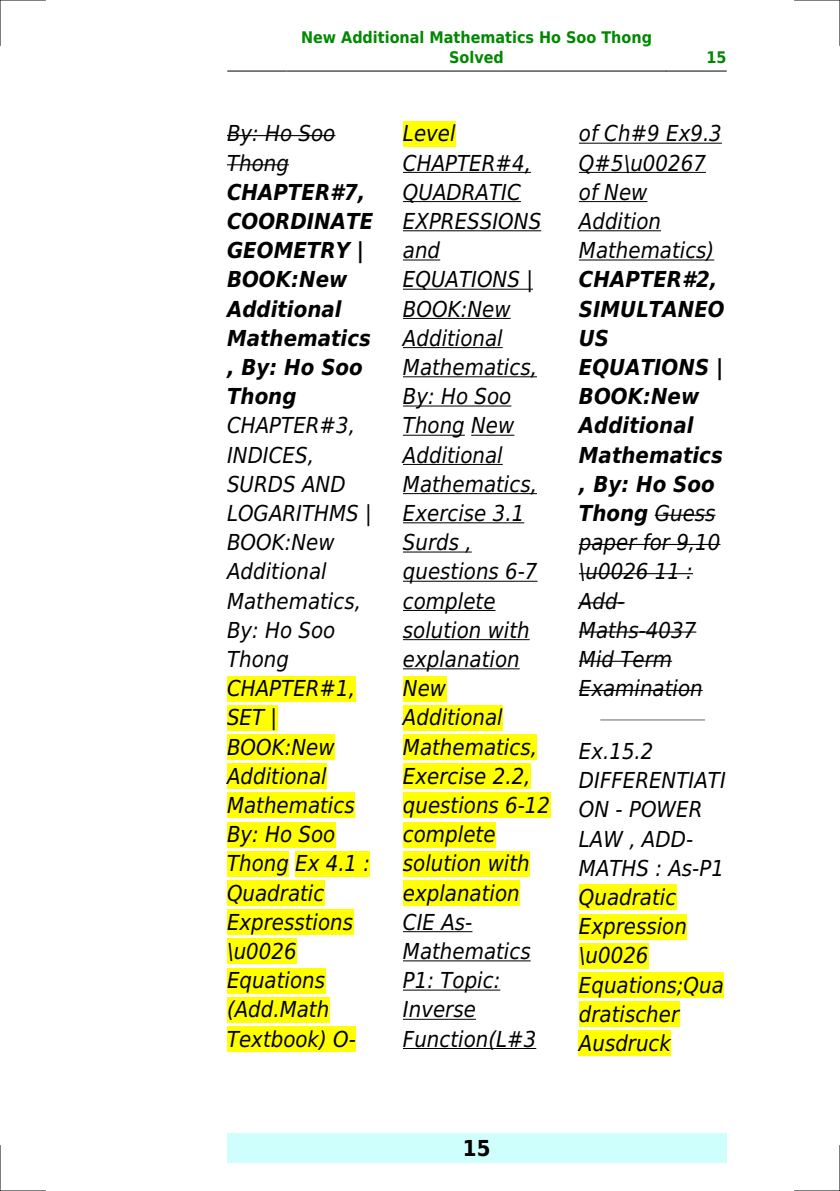
<style>
.page{position:relative;width:840px;height:1191px;background:#fff}
.page>*{position:absolute;margin:0;border:0;box-sizing:border-box;transform-origin:0 0}
.t1{font:italic 22px/29.2px "DejaVu Sans Condensed";color:#000}
.t2{font:italic 700 22px/29.2px "DejaVu Sans Condensed";color:#000}
.t3{font:700 22px "DejaVu Sans Condensed";color:#000}
.t4{font:700 16px/19.2px "DejaVu Sans Condensed";color:#080;text-align:center}
.s1{font-weight:400}
</style>
<div class="page">
<hr style="left:227px;top:71px;width:59px;height:1px;background:#000">
<hr style="left:287px;top:71px;width:378px;height:1px;background:#000">
<hr style="left:666px;top:71px;width:59px;height:1px;background:#000">
<div style="left:227px;top:1133px;width:499px;height:29px;background:#cffffc"></div>
<hr style="left:227px;top:135px;width:108px;height:1px;background:#000">
<hr style="left:227px;top:164px;width:62px;height:1px;background:#000">
<div style="left:227px;top:676px;width:128px;height:25px;background:#ff0"></div>
<div style="left:227px;top:705px;width:50px;height:25px;background:#ff0"></div>
<div style="left:227px;top:734px;width:107px;height:26px;background:#ff0"></div>
<div style="left:227px;top:763px;width:99px;height:26px;background:#ff0"></div>
<div style="left:227px;top:792px;width:127px;height:26px;background:#ff0"></div>
<div style="left:227px;top:821px;width:108px;height:26px;background:#ff0"></div>
<div style="left:227px;top:851px;width:62px;height:25px;background:#ff0"></div>
<div style="left:295px;top:851px;width:75px;height:25px;background:#ff0"></div>
<div style="left:227px;top:880px;width:97px;height:25px;background:#ff0"></div>
<div style="left:227px;top:909px;width:126px;height:26px;background:#ff0"></div>
<div style="left:227px;top:938px;width:69px;height:26px;background:#ff0"></div>
<div style="left:227px;top:967px;width:98px;height:26px;background:#ff0"></div>
<div style="left:227px;top:997px;width:102px;height:25px;background:#ff0"></div>
<div style="left:227px;top:1026px;width:128px;height:25px;background:#ff0"></div>
<div style="left:403px;top:121px;width:52px;height:25px;background:#ff0"></div>
<hr style="left:403px;top:172px;width:127px;height:1px;background:#000">
<hr style="left:403px;top:201px;width:117px;height:1px;background:#000">
<hr style="left:403px;top:230px;width:138px;height:1px;background:#000">
<hr style="left:403px;top:259px;width:37px;height:1px;background:#000">
<hr style="left:403px;top:289px;width:129px;height:1px;background:#000">
<hr style="left:403px;top:318px;width:107px;height:1px;background:#000">
<hr style="left:403px;top:347px;width:99px;height:1px;background:#000">
<hr style="left:403px;top:376px;width:133px;height:1px;background:#000">
<hr style="left:403px;top:405px;width:108px;height:1px;background:#000">
<hr style="left:403px;top:435px;width:61px;height:1px;background:#000">
<hr style="left:471px;top:435px;width:43px;height:1px;background:#000">
<hr style="left:403px;top:464px;width:99px;height:1px;background:#000">
<hr style="left:403px;top:493px;width:133px;height:1px;background:#000">
<hr style="left:403px;top:522px;width:121px;height:1px;background:#000">
<hr style="left:403px;top:551px;width:68px;height:1px;background:#000">
<hr style="left:403px;top:581px;width:134px;height:1px;background:#000">
<hr style="left:403px;top:610px;width:92px;height:1px;background:#000">
<hr style="left:403px;top:639px;width:126px;height:1px;background:#000">
<hr style="left:403px;top:668px;width:116px;height:1px;background:#000">
<div style="left:403px;top:676px;width:43px;height:25px;background:#ff0"></div>
<div style="left:403px;top:705px;width:99px;height:25px;background:#ff0"></div>
<div style="left:403px;top:734px;width:133px;height:26px;background:#ff0"></div>
<div style="left:403px;top:763px;width:127px;height:26px;background:#ff0"></div>
<div style="left:403px;top:792px;width:147px;height:26px;background:#ff0"></div>
<div style="left:403px;top:821px;width:92px;height:26px;background:#ff0"></div>
<div style="left:403px;top:851px;width:126px;height:25px;background:#ff0"></div>
<div style="left:403px;top:880px;width:116px;height:25px;background:#ff0"></div>
<hr style="left:403px;top:931px;width:69px;height:1px;background:#000">
<hr style="left:403px;top:960px;width:127px;height:1px;background:#000">
<hr style="left:403px;top:989px;width:97px;height:1px;background:#000">
<hr style="left:403px;top:1018px;width:72px;height:1px;background:#000">
<hr style="left:403px;top:1048px;width:133px;height:1px;background:#000">
<hr style="left:578px;top:143px;width:143px;height:1px;background:#000">
<hr style="left:578px;top:172px;width:127px;height:1px;background:#000">
<hr style="left:578px;top:201px;width:69px;height:1px;background:#000">
<hr style="left:578px;top:230px;width:82px;height:1px;background:#000">
<hr style="left:578px;top:259px;width:136px;height:1px;background:#000">
<hr style="left:654px;top:515px;width:61px;height:1px;background:#000">
<hr style="left:578px;top:544px;width:142px;height:1px;background:#000">
<hr style="left:578px;top:573px;width:114px;height:1px;background:#000">
<hr style="left:578px;top:602px;width:46px;height:1px;background:#000">
<hr style="left:578px;top:631px;width:118px;height:1px;background:#000">
<hr style="left:578px;top:660px;width:93px;height:2px;background:#000">
<hr style="left:578px;top:690px;width:124px;height:1px;background:#000">
<hr style="left:600px;top:719px;width:104px;height:1px;background:#999">
<div style="left:578px;top:884px;width:97px;height:26px;background:#ff0"></div>
<div style="left:578px;top:913px;width:108px;height:26px;background:#ff0"></div>
<div style="left:578px;top:943px;width:70px;height:25px;background:#ff0"></div>
<div style="left:578px;top:972px;width:145px;height:25px;background:#ff0"></div>
<div style="left:578px;top:1001px;width:100px;height:26px;background:#ff0"></div>
<div style="left:578px;top:1030px;width:92px;height:26px;background:#ff0"></div>
<hr style="left:0;top:0;width:45px;height:1px;background:#000">
<hr style="left:794px;top:0;width:45px;height:1px;background:#000">
<hr style="left:0;top:1190px;width:45px;height:1px;background:#000">
<hr style="left:794px;top:1190px;width:45px;height:1px;background:#000">
<hr style="left:0;top:0;width:1px;height:45px;background:#000">
<hr style="left:0;top:1145px;width:1px;height:46px;background:#000">
<hr style="left:839px;top:0;width:1px;height:45px;background:#000">
<hr style="left:839px;top:1145px;width:1px;height:46px;background:#000">
<p class="t4" style="left:301px;top:28px;width:352px">New Additional Mathematics Ho Soo Thong<br>Solved</p>
<p class="t4" style="left:706px;top:48px;width:22px">15</p>
<p class="t1" style="left:227px;top:119px;width:110px">By: Ho Soo<br>Thong</p>
<p class="t2" style="left:227px;top:177px;width:148px">CHAPTER#7,<br>COORDINATE<br>GEOMETRY |<br>BOOK:New<br>Additional<br>Mathematics , By: Ho Soo<br>Thong</p>
<p class="t1" style="left:227px;top:411px;width:146px">CHAPTER#3,<br>INDICES,<br>SURDS AND<br>LOGARITHMS |<br>BOOK:New<br>Additional<br>Mathematics,<br>By: Ho Soo<br>Thong<br>CHAPTER#1,<br>SET |<br>BOOK:New<br>Additional<br>Mathematics<br>By: Ho Soo<br>Thong Ex 4.1 :<br>Quadratic<br>Expresstions \u0026<br>Equations (Add.Math<br>Textbook) O-</p>
<p class="t1" style="left:403px;top:119px;width:149px">Level<br>CHAPTER#4,<br>QUADRATIC<br>EXPRESSIONS and<br>EQUATIONS |<br>BOOK:New<br>Additional<br>Mathematics,<br>By: Ho Soo<br>Thong New<br>Additional<br>Mathematics,<br>Exercise 3.1<br>Surds , questions 6-7 complete solution with explanation<br>New<br>Additional<br>Mathematics,<br>Exercise 2.2, questions 6-12 complete solution with explanation<br>CIE As-<br>Mathematics<br>P1: Topic:<br>Inverse<br>Function(L#3</p>
<p class="t1" style="left:578px;top:119px;width:144px">of Ch#9 Ex9.3<br>Q#5\u00267 of New<br>Addition<br>Mathematics)</p>
<p class="t2" style="left:578px;top:265px;width:147px">CHAPTER#2,<br>SIMULTANEO<br>US<br>EQUATIONS |<br>BOOK:New<br>Additional<br>Mathematics , By: Ho Soo<br>Thong <span class="s1">Guess paper for 9,10 \u0026 11 :<br>Add-<br>Maths-4037<br>Mid Term<br>Examination</span></p>
<p class="t1" style="left:578px;top:736px;width:148px">Ex.15.2<br>DIFFERENTIATI<br>ON - POWER<br>LAW , ADD-<br>MATHS : As-P1<br>Quadratic<br>Expression \u0026<br>Equations;Qua dratischer<br>Ausdruck</p>
<p class="t3" style="left:462px;top:1135px;width:29px">15</p>
</div>
